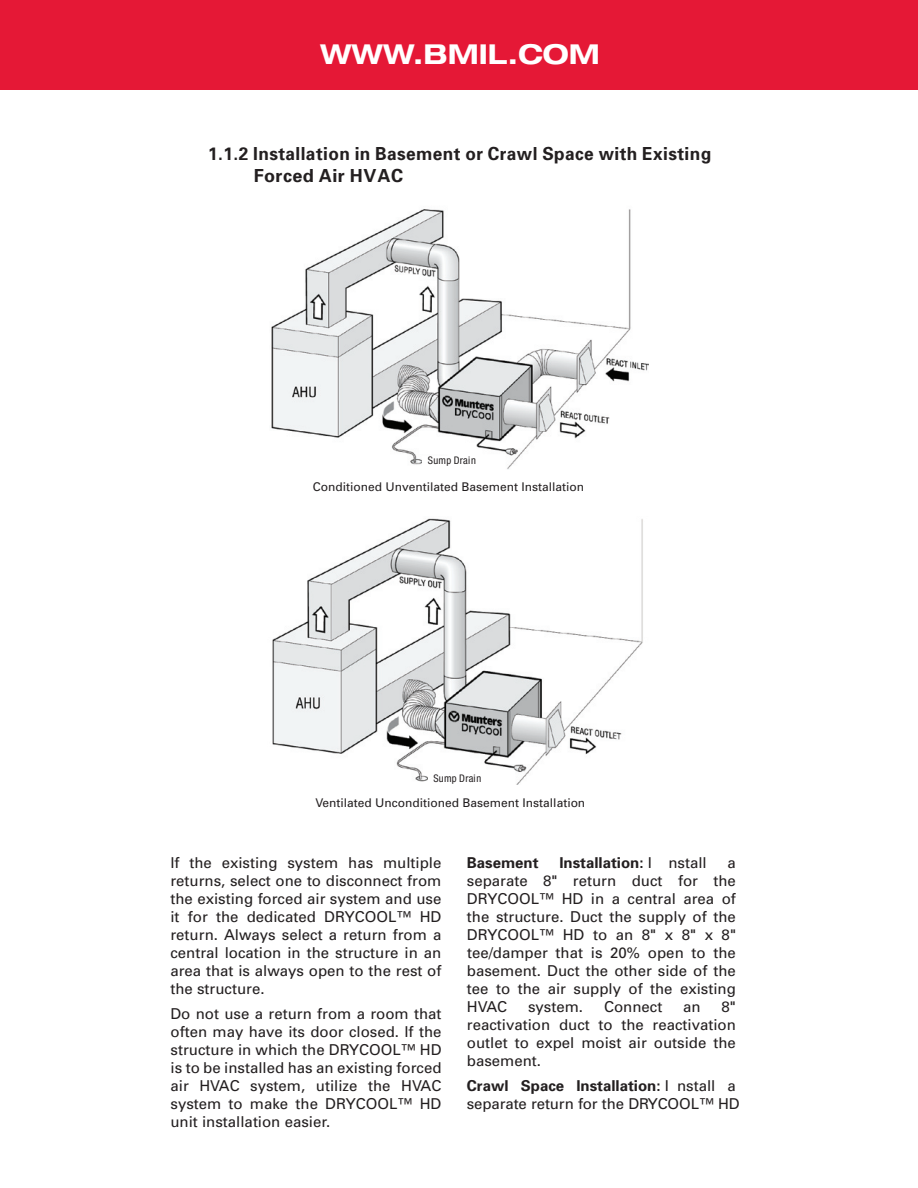
<style>
.page{position:relative;width:918px;height:1188px;background:#fff}
.page>*{position:absolute;margin:0;border:0;box-sizing:border-box;transform-origin:0 0}
.t1{font:700 expanded 27.45px "Helvetica Neue";color:#fff}
.t2{font:700 18px/21.6px "Univers";letter-spacing:.025em;color:#231f20;scale:.96 1}
.t3{font:15px/18px "Univers";color:#231f20;text-align:justify}
.t4{font:700 15px "Univers";color:#231f20}
.t5{font:12px "Univers";color:#231f20}
.t6{font:condensed 10.5px "Helvetica Neue";letter-spacing:.025em;color:#231f20}
.s1{font-weight:400}
.s2{font-weight:700}
</style>
<div class="page">
<div style="left:0;top:0;width:918px;height:90px;background:#e51836"></div>
<img style="left:271px;top:209px;width:377px;height:260px">
<img style="left:272px;top:518px;width:371px;height:267px">
<div style="left:422px;top:456px;width:30px;height:13px;background:#fff"></div>
<div style="left:429px;top:774px;width:30px;height:12px;background:#fff"></div>
<h1 class="t1" style="left:320px;top:37px;width:281px">WWW.BMIL.COM</h1>
<p class="t2" style="left:254px;top:142px;width:478px;text-indent:-45px">1.1.2 Installation in Basement or Crawl Space with Existing<br>Forced Air HVAC</p>
<p class="t6" style="left:428px;top:454px;width:50px">Sump Drain</p>
<p class="t5" style="left:313px;top:479px;width:273px">Conditioned Unventilated Basement Installation</p>
<p class="t6" style="left:433px;top:772px;width:50px">Sump Drain</p>
<p class="t5" style="left:315px;top:796px;width:271px">Ventilated Unconditioned Basement Installation</p>
<p class="t3" style="left:170px;top:853px;width:273px">If the existing system has multiple returns, select one to disconnect from the existing forced air system and use it for the dedicated DRYCOOL™ HD return. Always select a return from a central location in the structure in an area that is always open to the rest of the structure.</p>
<p class="t3" style="left:170px;top:1004px;width:273px">Do not use a return from a room that often may have its door closed. If the structure in which the DRYCOOL™ HD is to be installed has an existing forced air HVAC system, utilize the HVAC system to make the DRYCOOL™ HD unit installation easier.</p>
<p class="t4" style="left:467px;top:853px;width:73px">Basement</p>
<p class="t4" style="left:559px;top:853px;width:149px">Installation: <span class="s1">I nstall</span></p>
<p class="t3" style="left:467px;top:853px;width:271px;text-indent:261px">a separate 8" return duct for the DRYCOOL™ HD in a central area of the structure. Duct the supply of the DRYCOOL™ HD to an 8" x 8" x 8" tee/damper that is 20% open to the basement. Duct the other side of the tee to the air supply of the existing HVAC</p>
<p class="t3" style="left:528px;top:997px;width:57px">system.</p>
<p class="t3" style="left:604px;top:997px;width:60px">Connect</p>
<p class="t3" style="left:683px;top:997px;width:19px">an</p>
<p class="t3" style="left:467px;top:997px;width:271px;text-indent:255px">8" reactivation duct to the reactivation outlet to expel moist air outside the basement.</p>
<p class="t3" style="left:467px;top:1076px;width:274px"><span class="s2">Crawl Space Installation:</span> I nstall a separate return for the DRYCOOL™ HD</p>
</div>
